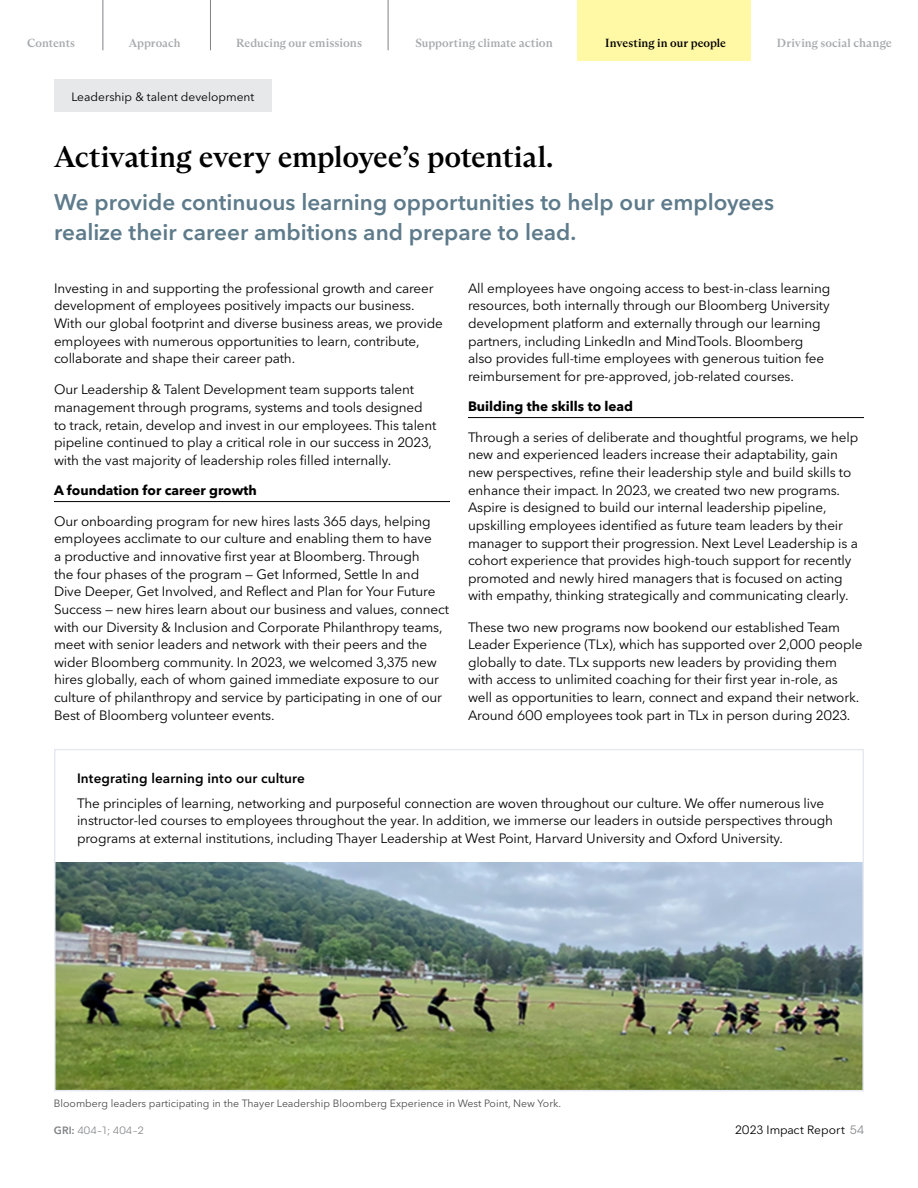
<style>
.page{position:relative;width:918px;height:1188px;background:#fff}
.page>*{position:absolute;margin:0;border:0;box-sizing:border-box;transform-origin:0 0}
.t1{font:500 30px "Bloomberg Arizona Text";letter-spacing:-.01em;color:#000}
.t2{font:600 22.5px/30px "Avenir Next P For BBG";color:#5e7b8b}
.t3{font:13.5px/17.7px "Avenir Next P For BBG";letter-spacing:-.01em;color:#000}
.t4{font:700 13.5px "Avenir Next P For BBG";color:#000}
.t5{font:600 13.5px "Avenir Next P For BBG";letter-spacing:.01em;color:#000}
.t6{font:12px "Avenir Next P For BBG";color:#000}
.t7{font:500 11.85px "Bloomberg Arizona Text";letter-spacing:.005em;color:#a7a9ac}
.t8{font:500 11.85px "Bloomberg Arizona Text";letter-spacing:.005em;color:#000}
.t9{font:10.5px "Avenir Next P For BBG";color:#4d4d4f}
.t10{font:10.5px "Avenir Next M For BBG";letter-spacing:.01em;color:#808285}
.s1{font-size:12.3px}
.s2{font-weight:600}
.s3{color:#808285}
</style>
<div class="page">
<div style="left:577px;top:0;width:174px;height:62px;background:#fff8a5"></div>
<hr style="left:103px;top:0;width:1px;height:50px;background:#808285">
<hr style="left:210px;top:0;width:1px;height:50px;background:#808285">
<hr style="left:388px;top:0;width:1px;height:50px;background:#808285">
<div style="left:54px;top:80px;width:218px;height:32px;background:#e6e8ea"></div>
<hr style="left:54px;top:501px;width:396px;height:1px;background:#000">
<hr style="left:468px;top:417px;width:396px;height:1px;background:#000">
<img style="left:57px;top:863px;width:804px;height:225px">
<div style="left:54px;top:749px;width:810px;height:342px;border:2px solid #e6eaf0"></div>
<p class="t7" style="left:27px;top:36px;width:50px">Contents</p>
<p class="t7" style="left:129px;top:36px;width:53px">Approach</p>
<p class="t7" style="left:236px;top:37px;width:127px">Reducing our <span class="s1">emissions</span></p>
<p class="t7" style="left:415px;top:37px;width:139px">Supporting climate <span class="s1">action</span></p>
<p class="t8" style="left:605px;top:36px;width:122px">Investing in our people</p>
<p class="t7" style="left:777px;top:37px;width:116px">Driving social <span class="s1">change</span></p>
<p class="t6" style="left:71px;top:89px;width:185px">Leadership &amp; talent development</p>
<h1 class="t1" style="left:54px;top:139px;width:501px">Activating every employee’s potential.</h1>
<h2 class="t2" style="left:54px;top:187px;width:722px">We provide continuous learning opportunities to help our employees realize their career ambitions and prepare to lead.</h2>
<p class="t3" style="left:54px;top:279px;width:390px">Investing in and supporting the professional growth and career development of employees positively impacts our business.<br>With our global footprint and diverse business areas, we provide employees with numerous opportunities to learn, contribute, collaborate and shape their career path.</p>
<p class="t3" style="left:54px;top:381px;width:384px">Our Leadership &amp; Talent Development team supports talent management through programs, systems and tools designed to track, retain, develop and invest in our employees. This talent pipeline continued to play a critical role in our success in 2023, with the vast majority of leadership roles filled internally.</p>
<p class="t4" style="left:54px;top:482px;width:204px">A foundation for career growth</p>
<p class="t3" style="left:54px;top:512px;width:396px">Our onboarding program for new hires lasts 365 days, helping employees acclimate to our culture and enabling them to have<br>a productive and innovative first year at Bloomberg. Through<br>the four phases of the program — Get Informed, Settle In and Dive Deeper, Get Involved, and Reflect and Plan for Your Future Success — new hires learn about our business and values, connect with our Diversity &amp; Inclusion and Corporate Philanthropy teams, meet with senior leaders and network with their peers and the wider Bloomberg community. In 2023, we welcomed 3,375 new hires globally, each of whom gained immediate exposure to our culture of philanthropy and service by participating in one of our Best of Bloomberg volunteer events.</p>
<p class="t3" style="left:468px;top:279px;width:364px">All employees have ongoing access to best-in-class learning resources, both internally through our Bloomberg University development platform and externally through our learning partners, including LinkedIn and MindTools. Bloomberg also provides full-time employees with generous tuition fee reimbursement for pre-approved, job-related courses.</p>
<p class="t4" style="left:468px;top:398px;width:167px">Building the skills to lead</p>
<p class="t3" style="left:468px;top:428px;width:392px">Through a series of deliberate and thoughtful programs, we help new and experienced leaders increase their adaptability, gain new perspectives, refine their leadership style and build skills to enhance their impact. In 2023, we created two new programs.<br>Aspire is designed to build our internal leadership pipeline, upskilling employees identified as future team leaders by their manager to support their progression. Next Level Leadership is a cohort experience that provides high-touch support for recently promoted and newly hired managers that is focused on acting with empathy, thinking strategically and communicating clearly.</p>
<p class="t3" style="left:468px;top:618px;width:396px">These two new programs now bookend our established Team Leader Experience (TLx), which has supported over 2,000 people globally to date. TLx supports new leaders by providing them with access to unlimited coaching for their first year in-role, as well as opportunities to learn, connect and expand their network.<br>Around 600 employees took part in TLx in person during 2023.</p>
<p class="t5" style="left:77px;top:770px;width:229px">Integrating learning into our culture</p>
<p class="t3" style="left:77px;top:794px;width:758px">The principles of learning, networking and purposeful connection are woven throughout our culture. We offer numerous live instructor-led courses to employees throughout the year. In addition, we immerse our leaders in outside perspectives through programs at external institutions, including Thayer Leadership at West Point, Harvard University and Oxford University.</p>
<p class="t9" style="left:54px;top:1097px;width:509px">Bloomberg leaders participating in the Thayer Leadership Bloomberg Experience in West Point, New York.</p>
<p class="t10" style="left:54px;top:1124px;width:92px"><span class="s2">GRI:</span> 404–1; 404–2</p>
<p class="t6" style="left:735px;top:1123px;width:130px">2023 Impact Report <span class="s3">54</span></p>
</div>
